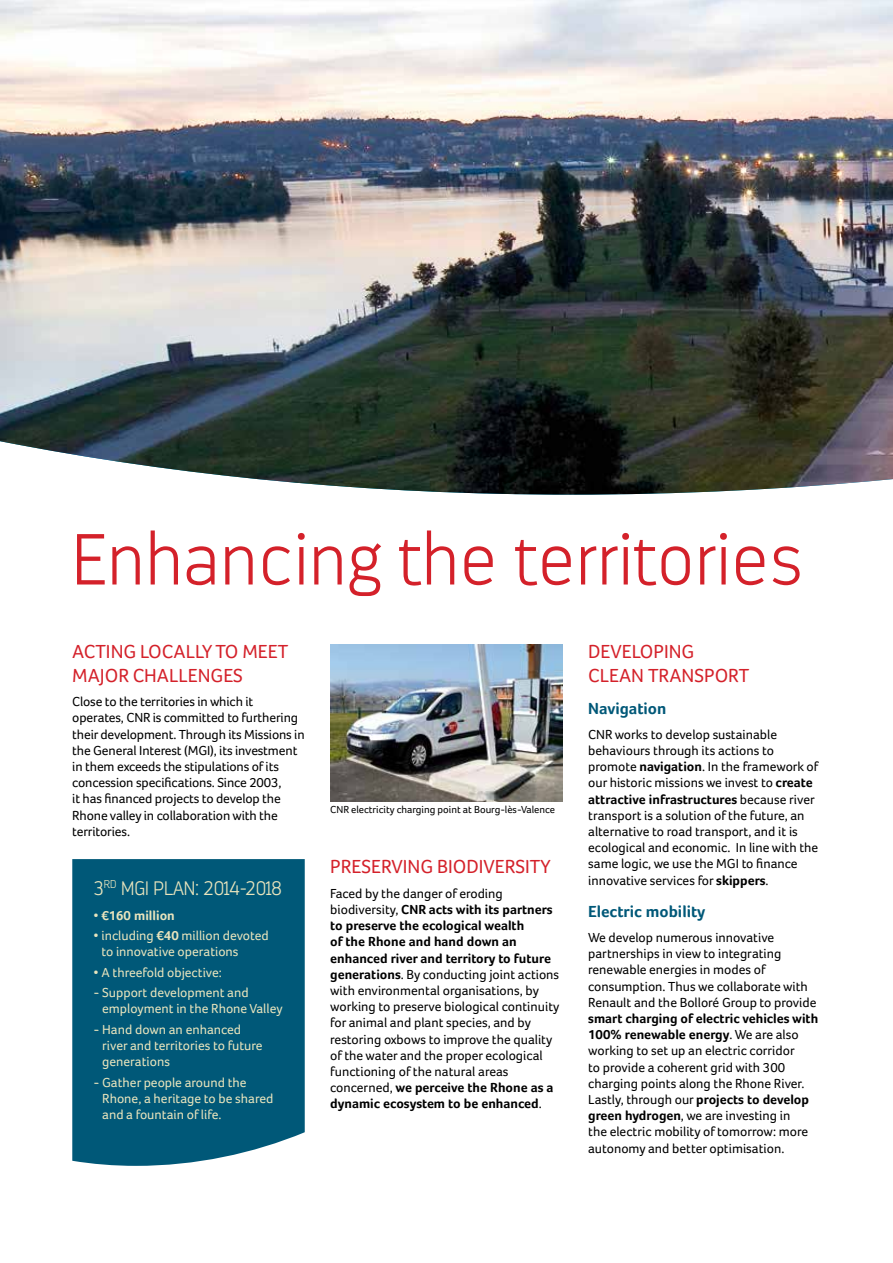
<style>
.page{position:relative;width:893px;height:1263px;background:#fff}
.page>*{position:absolute;margin:0;border:0;box-sizing:border-box;transform-origin:0 0}
.t1{font:200 72px "Darwin";color:#d4212a}
.t2{font:19.5px/23.4px "Foco";color:#d4212a}
.t3{font:200 19.5px "Darwin";color:#e8e4bd}
.t4{font:700 16.5px "Foco";color:#005878}
.t5{font:13.5px/16.2px "Foco";color:#000}
.t6{font:13.5px/16.2px "Foco";color:#e8e4bd}
.t7{font:700 13.5px "Foco";color:#e8e4bd}
.t8{font:10.5px "Foco";color:#000}
.s1{font-weight:400}
.s2{font-weight:700}
</style>
<div class="page">
<img style="left:330px;top:644px;width:233px;height:157px">
<img style="left:0;top:0;width:893px;height:495px">
<div style="left:72px;top:859px;width:233px;height:307px;background:#005878"></div>
<h1 class="t1" style="left:72px;top:517px;width:732px">Enhancing the territories</h1>
<h2 class="t2" style="left:72px;top:640px;width:217px">ACTING LOCALLY TO MEET<br>MAJOR CHALLENGES</h2>
<p class="t5" style="left:72px;top:693px;width:234px">Close to the territories in which it operates, CNR is committed to furthering their development. Through its Missions in the General Interest (MGI), its investment in them exceeds the stipulations of its concession specifications. Since 2003,<br>it has financed projects to develop the Rhone valley in collaboration with the territories.</p>
<h2 class="t3" style="left:94px;top:877px;width:190px">3<sup>RD</sup> MGI PLAN: 2014-2018</h2>
<p class="t7" style="left:94px;top:907px;width:83px"><span class="s1">•</span> €160 million</p>
<p class="t6" style="left:101px;top:927px;width:169px;text-indent:-8px">• including <span class="s2">€40</span> million devoted to innovative operations</p>
<p class="t6" style="left:94px;top:964px;width:130px">• A threefold objective:</p>
<p class="t6" style="left:102px;top:984px;width:182px;text-indent:-9px">- Support development and employment in the Rhone Valley</p>
<p class="t6" style="left:102px;top:1021px;width:162px;text-indent:-9px">- Hand down an enhanced river and territories to future generations</p>
<p class="t6" style="left:102px;top:1074px;width:173px;text-indent:-9px">- Gather people around the<br>Rhone, a heritage to be shared and a fountain of life.</p>
<p class="t8" style="left:330px;top:803px;width:226px">CNR electricity charging point at Bourg-lès-Valence</p>
<h2 class="t2" style="left:330px;top:855px;width:222px">PRESERVING BIODIVERSITY</h2>
<p class="t5" style="left:330px;top:885px;width:231px">Faced by the danger of eroding biodiversity, <span class="s2">CNR acts with its partners to preserve the ecological wealth<br>of the Rhone and hand down an enhanced river and territory to future generations</span>. By conducting joint actions with environmental organisations, by working to preserve biological continuity for animal and plant species, and by restoring oxbows to improve the quality of the water and the proper ecological functioning of the natural areas concerned, <span class="s2">we perceive the Rhone as a dynamic ecosystem to be enhanced</span>.</p>
<h2 class="t2" style="left:588px;top:640px;width:163px">DEVELOPING<br>CLEAN TRANSPORT</h2>
<p class="t4" style="left:588px;top:699px;width:80px">Navigation</p>
<p class="t5" style="left:588px;top:726px;width:232px">CNR works to develop sustainable behaviours through its actions to promote <span class="s2">navigation</span>. In the framework of our historic missions we invest to <span class="s2">create attractive infrastructures</span> because river transport is a solution of the future, an alternative to road transport, and it is ecological and economic. In line with the same logic, we use the MGI to finance innovative services for <span class="s2">skippers</span>.</p>
<p class="t4" style="left:588px;top:902px;width:119px">Electric mobility</p>
<p class="t5" style="left:588px;top:929px;width:230px">We develop numerous innovative partnerships in view to integrating renewable energies in modes of consumption. Thus we collaborate with Renault and the Bolloré Group to provide</p>
<p class="t5" style="left:588px;top:1010px;width:231px"><span class="s2">smart charging of electric vehicles with 100% renewable energy</span>. We are also working to set up an electric corridor<br>to provide a coherent grid with 300 charging points along the Rhone River.<br>Lastly, through our <span class="s2">projects to develop green hydrogen</span>, we are investing in<br>the electric mobility of tomorrow: more autonomy and better optimisation.</p>
</div>
